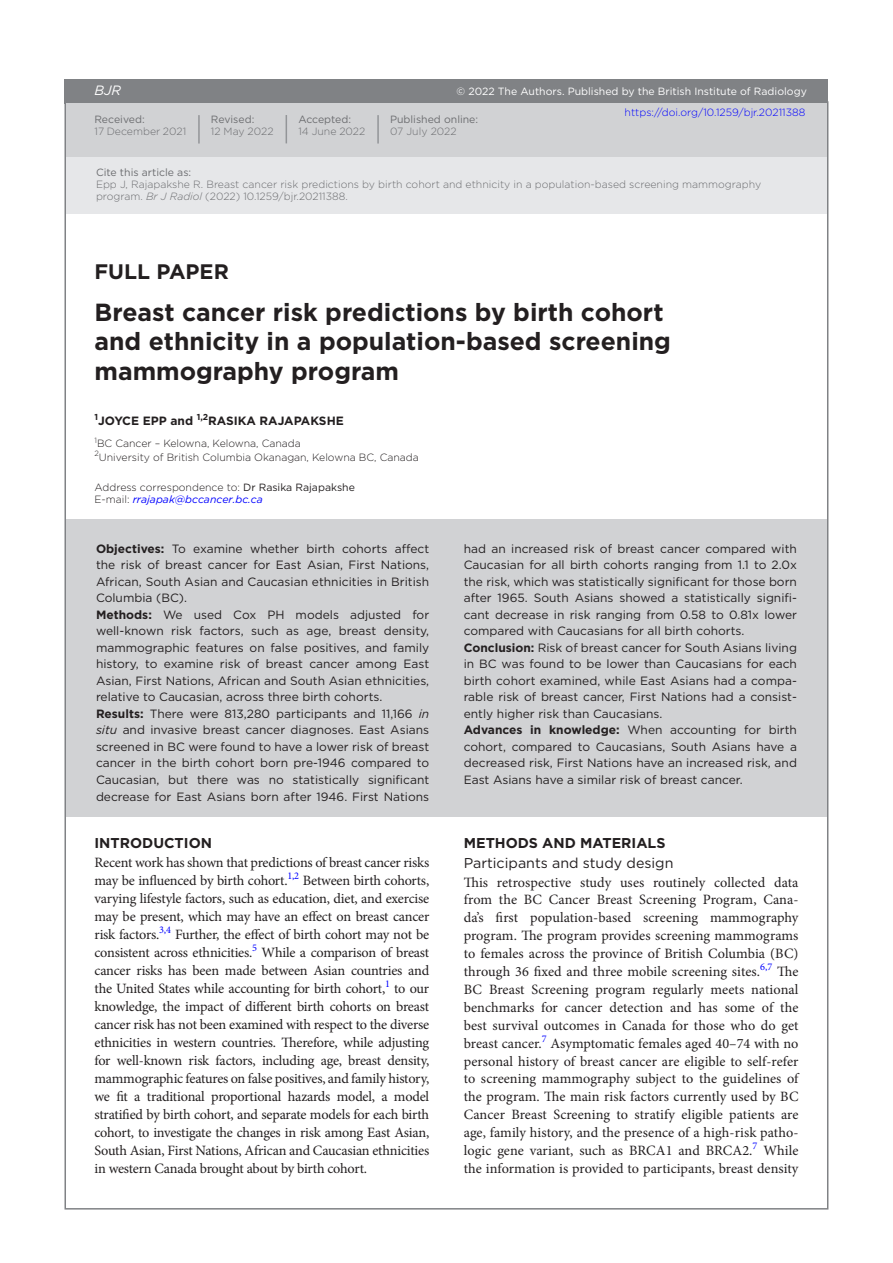
<style>
.page{position:relative;width:893px;height:1263px;background:#fff}
.page>*{position:absolute;margin:0;border:0;box-sizing:border-box;transform-origin:0 0}
.t1{font:700 24.75px/29.2px "Gotham";color:#231f20}
.t2{font:700 21px "Gotham";color:#231f20}
.t3{font:14.25px/18px "Minion Pro";letter-spacing:-.01em;color:#231f20;text-align:justify}
.t4{font:700 14.25px "Gotham";color:#231f20}
.t5{font:14.25px "Gotham";color:#231f20}
.t6{font:italic 13.5px "Gotham";color:#fff}
.t7{font:12px/16.5px "Gotham";color:#231f20}
.t8{font:700 12px "Gotham";color:#231f20}
.t9{font:300 10.5px/12px "Gotham";color:#6c6d70}
.t10{font:300 10.5px/13.5px "Gotham";letter-spacing:-.005em;color:#231f20}
.t11{font:10.5px "Gotham";color:#6c6d70}
.t12{font:10.5px "Gotham";color:#fff}
.t13{font:300 10.5px "Gotham";color:#00f}
.s1{font-style:italic}
.s2{font-weight:400}
.s3{font-weight:400;font-style:italic;color:#00f}
.s4{font-weight:700}
</style>
<div class="page">
<div style="left:64px;top:79px;width:764px;height:24px;background:#808285"></div>
<div style="left:66px;top:154px;width:761px;height:59px;background:#e6e7e9"></div>
<div style="left:66px;top:103px;width:761px;height:53px;background:#d1d2d4"></div>
<svg style="left:286px;top:115px;width:1px;height:28px"></svg>
<hr style="left:198px;top:115px;width:2px;height:29px;background:#939598">
<hr style="left:377px;top:115px;width:2px;height:29px;background:#939598">
<div style="left:66px;top:519px;width:761px;height:298px;background:#d1d2d4"></div>
<p class="t6" style="left:94px;top:83px;width:28px">BJR</p>
<p class="t11" style="left:94px;top:113px;width:52px">Received:</p>
<p class="t9" style="left:94px;top:125px;width:93px">17 December 2021</p>
<p class="t11" style="left:211px;top:113px;width:45px">Revised:</p>
<p class="t9" style="left:211px;top:125px;width:64px">12 May 2022</p>
<p class="t11" style="left:298px;top:113px;width:54px">Accepted:</p>
<p class="t9" style="left:298px;top:125px;width:68px">14 June 2022</p>
<p class="t12" style="left:457px;top:85px;width:352px">© 2022 The Authors. Published by the British Institute of Radiology</p>
<p class="t11" style="left:390px;top:113px;width:90px">Published online:</p>
<p class="t9" style="left:390px;top:125px;width:68px">07 July 2022</p>
<p class="t13" style="left:625px;top:106px;width:182px">https://doi.org/10.1259/bjr.20211388</p>
<p class="t11" style="left:96px;top:165px;width:97px">Cite this article as:</p>
<p class="t9" style="left:96px;top:178px;width:667px">Epp J, Rajapakshe R. Breast cancer risk predictions by birth cohort and ethnicity in a population-based screening mammography program. <span class="s1">Br J Radiol</span> (2022) 10.1259/bjr.20211388.</p>
<h2 class="t2" style="left:94px;top:258px;width:136px">FULL PAPER</h2>
<h1 class="t1" style="left:94px;top:298px;width:578px">Breast cancer risk predictions by birth cohort and ethnicity in a population-based screening mammography program</h1>
<p class="t8" style="left:94px;top:412px;width:251px"><sup>1</sup>JOYCE EPP and <sup>1,2</sup>RASIKA RAJAPAKSHE</p>
<p class="t10" style="left:94px;top:436px;width:326px"><sup>1</sup>BC Cancer – Kelowna, Kelowna, Canada<br><sup>2</sup>University of British Columbia Okanagan, Kelowna BC, Canada</p>
<p class="t10" style="left:94px;top:481px;width:262px;line-height:12px">Address correspondence to: <span class="s2">Dr Rasika Rajapakshe<br></span>E-mail: <span class="s3">rrajapak@bccancer.bc.ca</span></p>
<p class="t7" style="left:96px;top:540px;width:335px"><span class="s4">Objectives:</span> To examine whether birth cohorts affect the risk of breast cancer for East Asian, First Nations, African, South Asian and Caucasian ethnicities in British Columbia (BC).<br><span class="s4">Methods:</span> We used Cox PH models adjusted for well-known risk factors, such as age, breast density, mammographic features on false positives, and family history, to examine risk of breast cancer among East Asian, First Nations, African and South Asian ethnicities, relative to Caucasian, across three birth cohorts.<br><span class="s4">Results:</span> There were 813,280 participants and 11,166 <span class="s1">in situ</span> and invasive breast cancer diagnoses. East Asians screened in BC were found to have a lower risk of breast cancer in the birth cohort born pre-1946 compared to Caucasian, but there was no statistically significant decrease for East Asians born after 1946. First Nations</p>
<p class="t7" style="left:464px;top:540px;width:335px">had an increased risk of breast cancer compared with Caucasian for all birth cohorts ranging from 1.1 to 2.0x the risk, which was statistically significant for those born after 1965. South Asians showed a statistically signifi&shy;cant decrease in risk ranging from 0.58 to 0.81x lower compared with Caucasians for all birth cohorts.<br><span class="s4">Conclusion:</span> Risk of breast cancer for South Asians living in BC was found to be lower than Caucasians for each birth cohort examined, while East Asians had a compa&shy;rable risk of breast cancer, First Nations had a consist&shy;ently higher risk than Caucasians.<br><span class="s4">Advances in knowledge:</span> When accounting for birth cohort, compared to Caucasians, South Asians have a decreased risk, First Nations have an increased risk, and East Asians have a similar risk of breast cancer.</p>
<p class="t4" style="left:94px;top:833px;width:119px">INTRODUCTION</p>
<p class="t3" style="left:94px;top:854px;width:336px">Recent work has shown that predictions of breast cancer risks may be influenced by birth cohort.<sup>1,2</sup> Between birth cohorts, varying lifestyle factors, such as education, diet, and exercise may be present, which may have an effect on breast cancer risk factors.<sup>3,4</sup> Further, the effect of birth cohort may not be consistent across ethnicities.<sup>5</sup> While a comparison of breast cancer risks has been made between Asian countries and the United States while accounting for birth cohort,<sup>1</sup> to our knowledge, the impact of different birth cohorts on breast cancer risk has not been examined with respect to the diverse ethnicities in western countries. Therefore, while adjusting for well-known risk factors, including age, breast density, mammographic features on false positives, and family history, we fit a traditional proportional hazards model, a model stratified by birth cohort, and separate models for each birth cohort, to investigate the changes in risk among East Asian, South Asian, First Nations, African and Caucasian ethnicities in western Canada brought about by birth cohort.</p>
<p class="t4" style="left:464px;top:833px;width:203px">METHODS AND MATERIALS</p>
<p class="t5" style="left:464px;top:854px;width:211px">Participants and study design</p>
<p class="t3" style="left:464px;top:873px;width:336px">This retrospective study uses routinely collected data from the BC Cancer Breast Screening Program, Cana&shy;da’s first population-based screening mammography program. The program provides screening mammograms to females across the province of British Columbia (BC) through 36 fixed and three mobile screening sites.<sup>6,7</sup> The BC Breast Screening program regularly meets national benchmarks for cancer detection and has some of the best survival outcomes in Canada for those who do get breast cancer.<sup>7</sup> Asymptomatic females aged 40–74 with no personal history of breast cancer are eligible to self-refer to screening mammography subject to the guidelines of the program. The main risk factors currently used by BC Cancer Breast Screening to stratify eligible patients are age, family history, and the presence of a high-risk patho&shy;logic gene variant, such as BRCA1 and BRCA2.<sup>7</sup> While the information is provided to participants, breast density</p>
</div>
